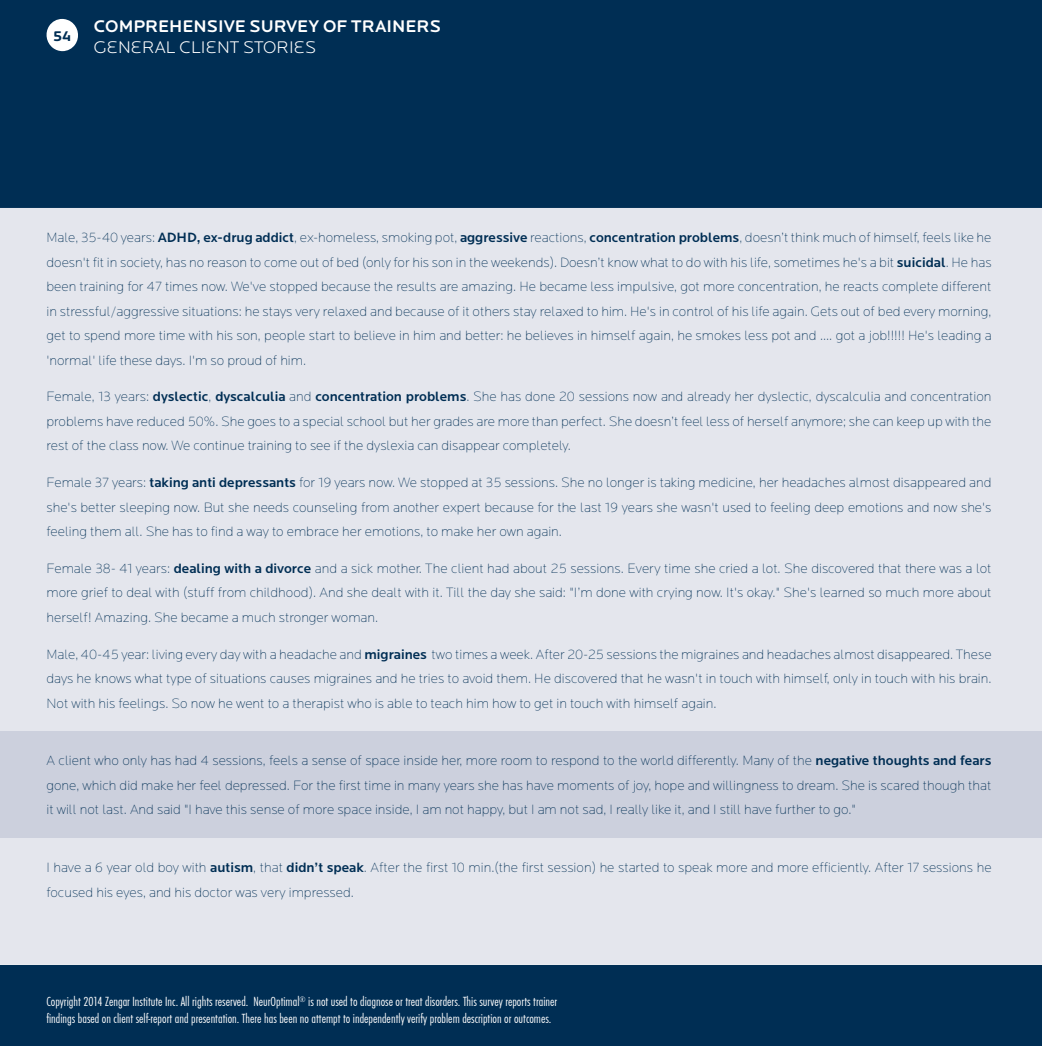
<style>
.page{position:relative;width:1042px;height:1046px;background:#fff}
.page>*{position:absolute;margin:0;border:0;box-sizing:border-box;transform-origin:0 0}
.t1{font:500 17.5px "Locator Display";color:#fff}
.t2{font:300 17.5px "Locator Display";color:#fff}
.t3{font:700 14.53px "Locator Display";color:#002e54}
.t4{font:200 14px/24.5px "Locator";color:#002e54;text-align:justify}
.t5{font:300 12.25px/17.5px "Futura ND Cn";color:#fff}
.s1{font-weight:500}
</style>
<div class="page">
<div style="left:0;top:964px;width:1042px;height:82px;background:#002e54"></div>
<div style="left:0;top:0;width:1042px;height:208px;background:#002e54"></div>
<svg style="left:46px;top:19px;width:32px;height:32px"></svg>
<div style="left:0;top:208px;width:1042px;height:756px;background:#e4e6ed"></div>
<div style="left:0;top:731px;width:1042px;height:107px;background:#ccd0dd"></div>
<p class="t3" style="left:53px;top:27px;width:20px">54</p>
<p class="t1" style="left:94px;top:16px;width:349px">COMPREHENSIVE SURVEY OF TRAINERS</p>
<p class="t2" style="left:94px;top:38px;width:224px">GENERAL CLIENT STORIES</p>
<p class="t4" style="left:46px;top:226px;width:947px;text-indent:150px"><span class="s1">, ex-drug addict</span>, ex-homeless, smoking pot, <span class="s1">aggressive</span> reactions, <span class="s1">concentration problems</span>, doesn’t think much of himself, feels like he doesn't fit in society, has no reason to come out of bed (only for his son in the weekends). Doesn’t know what to do with his life, sometimes he's a bit <span class="s1">suicidal</span>. He has been training for 47 times now. We've stopped because the results are amazing. He became less impulsive, got more concentration, he reacts complete different in stressful/aggressive situations: he stays very relaxed and because of it others stay relaxed to him. He's in control of his life again. Gets out of bed every morning, get to spend more time with his son, people start to believe in him and better: he believes in himself again, he smokes less pot and .... got a job!!!!! He's leading a 'normal' life these days. I'm so proud of him.</p>
<p class="t4" style="left:46px;top:385px;width:946px">Female, 13 years: <span class="s1">dyslectic</span>, <span class="s1">dyscalculia</span> and <span class="s1">concentration problems</span>. She has done 20 sessions now and already her dyslectic, dyscalculia and concentration problems have reduced 50%. She goes to a special school but her grades are more than perfect. She doesn’t feel less of herself anymore; she can keep up with the rest of the class now. We continue training to see if the dyslexia can disappear completely.</p>
<p class="t4" style="left:46px;top:471px;width:947px">Female 37 years: <span class="s1">taking anti depressants</span> for 19 years now. We stopped at 35 sessions. She no longer is taking medicine, her headaches almost disappeared and she's better sleeping now. But she needs counseling from another expert because for the last 19 years she wasn't used to feeling deep emotions and now she's feeling them all. She has to find a way to embrace her emotions, to make her own again.</p>
<p class="t4" style="left:46px;top:556px;width:947px">Female 38- 41 years: <span class="s1">dealing with a divorce</span> and a sick mother. The client had about 25 sessions. Every time she cried a lot. She discovered that there was a lot more grief to deal with (stuff from childhood). And she dealt with it. Till the day she said: "I’m done with crying now. It's okay." She's learned so much more about herself! Amazing. She became a much stronger woman.</p>
<p class="t4" style="left:46px;top:642px;width:947px">Male, 40-45 year: living every day with a headache and <span class="s1">migraines</span> two times a week. After 20-25 sessions the migraines and headaches almost disappeared. These days he knows what type of situations causes migraines and he tries to avoid them. He discovered that he wasn't in touch with himself, only in touch with his brain.<br>Not with his feelings. So now he went to a therapist who is able to teach him how to get in touch with himself again.</p>
<p class="t4" style="left:46px;top:226px;width:122px">Male, 35-40 years: <span class="s1">ADHD</span></p>
<p class="t4" style="left:46px;top:749px;width:946px">A client who only has had 4 sessions, feels a sense of space inside her, more room to respond to the world differently. M any of the <span class="s1">negative thoughts and fears </span>gone, which did make her feel depressed. For the first time in many years she has have moments of joy, hope and willingness to dream. She is scared though that it will not last. And said "I have this sense of more space inside, I am not happy, but I am not sad, I really like it, and I still have further to go."</p>
<p class="t4" style="left:46px;top:856px;width:947px">I have a 6 year old boy with <span class="s1">autism</span>, that <span class="s1">didn’t speak</span>. After the first 10 min.(the first session) he started to speak more and more efficiently. After 17 sessions he focused his eyes, and his doctor was very impressed.</p>
<p class="t5" style="left:46px;top:993px;width:512px">Copyright 2014 Zengar Institute Inc. All rights reserved. NeurOptimal<sup>®</sup> is not used to diagnose or treat disorders. This survey reports trainer findings based on client self-report and presentation. There has been no attempt to independently verify problem description or outcomes.</p>
</div>
